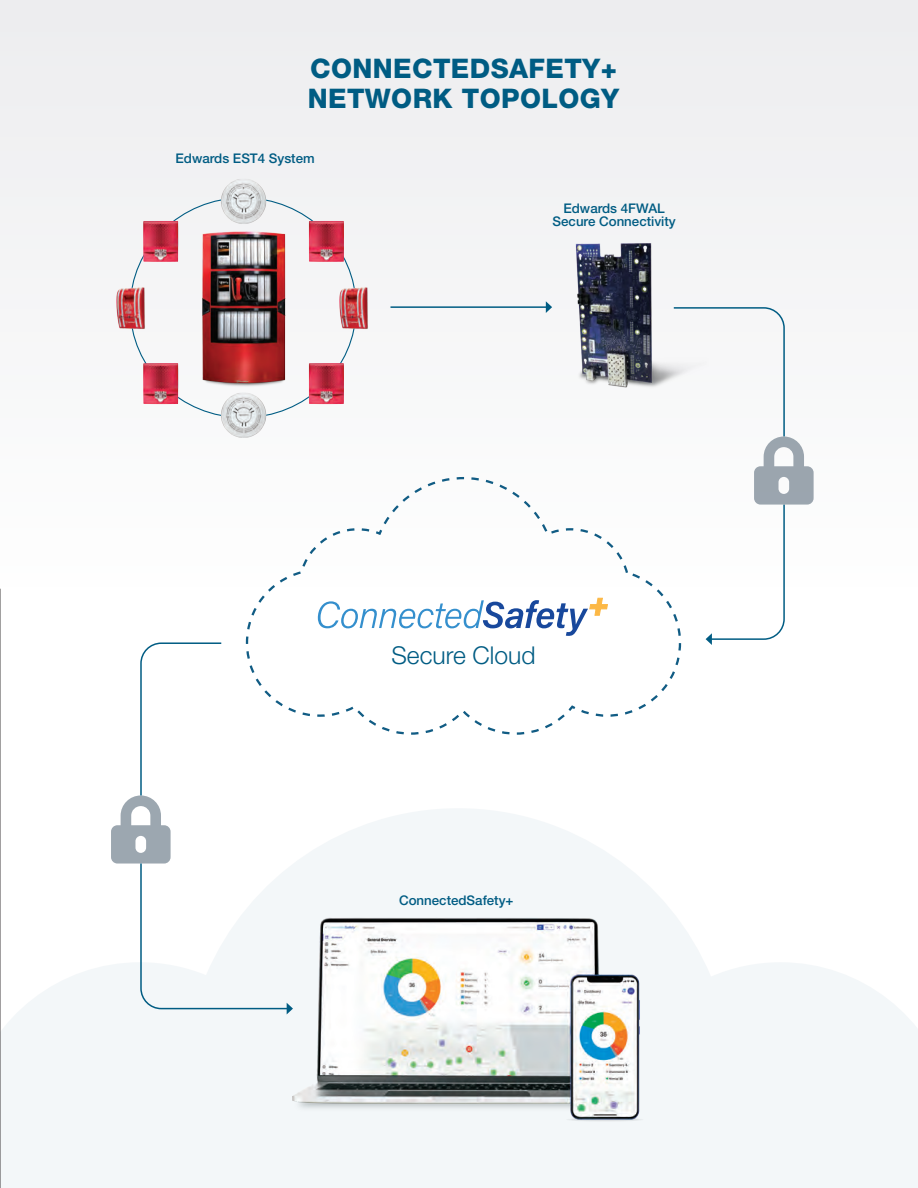
<style>
.page{position:relative;width:918px;height:1188px;background:#fff}
.page>*{position:absolute;margin:0;border:0;box-sizing:border-box;transform-origin:0 0}
.t1{font:800 27px/30px "Helvetica Neue LT Std";letter-spacing:.015em;color:#005c83}
.t2{font:300 24.6px "Helvetica Neue LT Std";color:#005c83}
.t3{font:500 13.35px/13.4px "Helvetica Neue LT Std";color:#005c83;text-align:center}
</style>
<div class="page">
<div style="left:0;top:0;width:918px;height:594px;background:#f3f3f5"></div>
<div style="left:245px;top:477px;width:437px;height:258px;background:#fefefe"></div>
<img style="left:143px;top:221px;width:35px;height:41px">
<img style="left:143px;top:363px;width:35px;height:41px">
<img style="left:309px;top:221px;width:35px;height:41px">
<img style="left:309px;top:363px;width:35px;height:41px">
<img style="left:221px;top:179px;width:45px;height:45px">
<img style="left:221px;top:420px;width:45px;height:18px">
<img style="left:116px;top:286px;width:29px;height:44px">
<img style="left:339px;top:286px;width:29px;height:44px">
<img style="left:200px;top:231px;width:91px;height:189px">
<img style="left:545px;top:243px;width:127px;height:145px">
<hr style="left:0;top:589px;width:1px;height:599px;background:#231f20">
<div style="left:0;top:787px;width:918px;height:401px;background:#fff"></div>
<svg style="left:0;top:808px;width:918px;height:380px;fill:#f3f7f9"></svg>
<svg style="left:318px;top:598px;width:290px;height:38px"></svg>
<img style="left:292px;top:918px;width:352px;height:203px">
<hr style="left:390px;top:306px;width:157px;height:2px;background:#005c83">
<svg style="left:546px;top:301px;width:6px;height:12px"></svg>
<svg style="left:111px;top:642px;width:182px;height:372px"></svg>
<svg style="left:672px;top:307px;width:142px;height:338px"></svg>
<h1 class="t1" style="left:308px;top:53px;width:313px">CONNECTEDSAFETY+<br>NETWORK TOPOLOGY</h1>
<p class="t3" style="left:176px;top:151px;width:141px">Edwards EST4 System</p>
<p class="t3" style="left:553px;top:201px;width:125px">Edwards 4FWAL<br>Secure Connectivity</p>
<h2 class="t2" style="left:391px;top:640px;width:146px">Secure Cloud</h2>
<p class="t3" style="left:399px;top:894px;width:116px">ConnectedSafety+</p>
</div>
